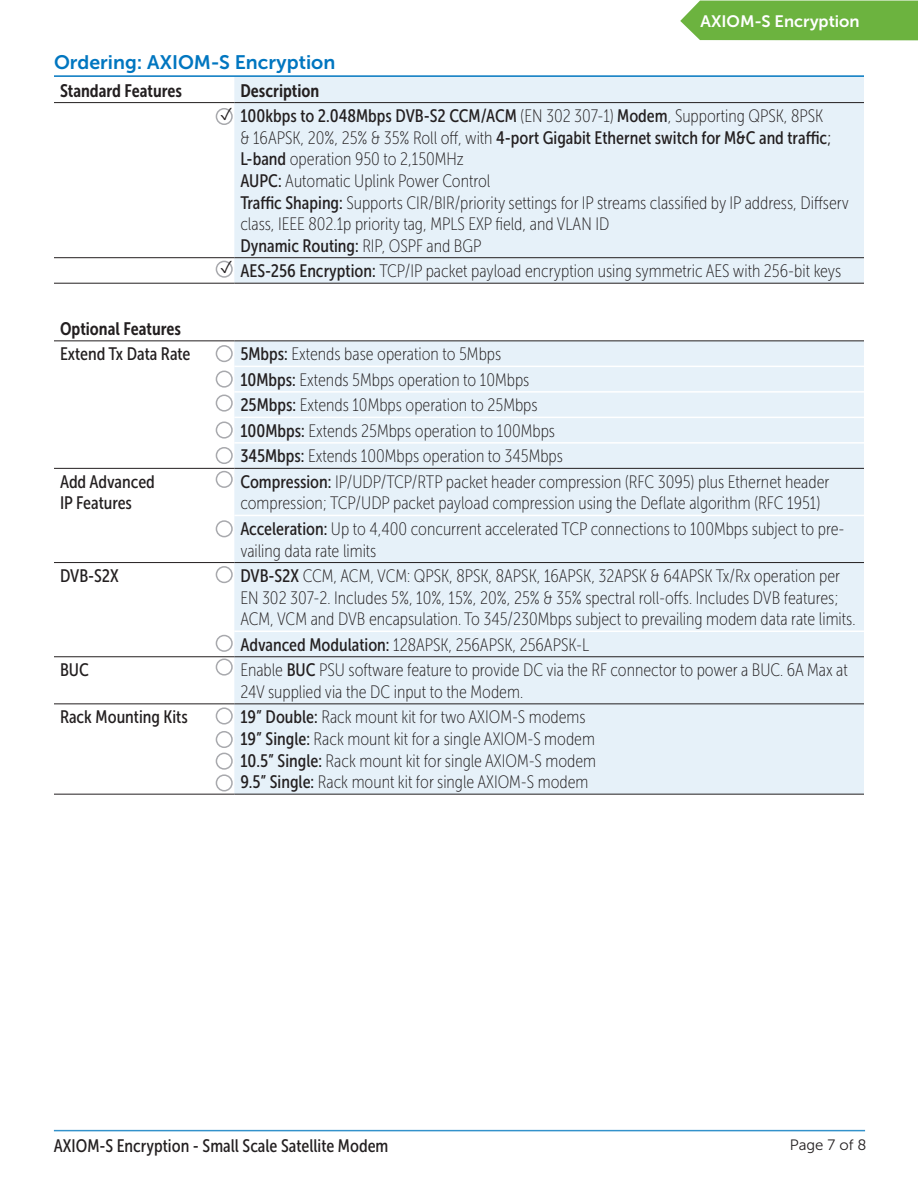
<style>
.page{position:relative;width:918px;height:1188px;background:#fff}
.page>*{position:absolute;margin:0;border:0;box-sizing:border-box;transform-origin:0 0}
.Section_Headings{font:19.5px "Museo Sans 700";color:#0076c0}
.CmpTble{font:18px/21.6px "Museo Sans Cond 100";color:#231f20}
.CmpTble-2{font:18px/21.6px "Museo Sans Cond 500";color:#231f20}
.CmpTble-3{font:18px "Museo Sans Cond 700";color:#231f20}
.t1{font:16.5px "Museo Sans 700";color:#fff}
.t2{font:15px "Museo Sans 300";color:#231f20}
.s1{font-family:"Museo Sans Cond 100"}
.s2{font-family:"Museo Sans Cond 300"}
.s3{font-family:"Museo Sans Cond 500"}
</style>
<div class="page">
<hr style="left:54px;top:1130px;width:811px;height:1px;background:#0077bf">
<div style="left:680px;top:1px;width:238px;height:39px;background:#6cb33f"></div>
<hr style="left:54px;top:75px;width:810px;height:2px;background:#0076c0">
<div style="left:234px;top:77px;width:630px;height:206px;background:#e6f1f9"></div>
<hr style="left:54px;top:102px;width:180px;height:1px;background:#231f20">
<hr style="left:54px;top:257px;width:180px;height:1px;background:#231f20">
<hr style="left:54px;top:283px;width:180px;height:1px;background:#231f20">
<hr style="left:234px;top:102px;width:630px;height:1px;background:#231f20">
<hr style="left:234px;top:257px;width:630px;height:1px;background:#231f20">
<hr style="left:234px;top:283px;width:630px;height:1px;background:#231f20">
<div style="left:234px;top:342px;width:630px;height:452px;background:#e6f1f9"></div>
<hr style="left:54px;top:341px;width:180px;height:1px;background:#231f20">
<hr style="left:234px;top:341px;width:630px;height:1px;background:#231f20">
<hr style="left:234px;top:366px;width:630px;height:1px;background:#fff">
<hr style="left:234px;top:391px;width:630px;height:2px;background:#fff">
<hr style="left:234px;top:417px;width:630px;height:1px;background:#fff">
<hr style="left:54px;top:562px;width:180px;height:1px;background:#231f20">
<hr style="left:54px;top:657px;width:180px;height:1px;background:#231f20">
<hr style="left:54px;top:704px;width:180px;height:1px;background:#231f20">
<hr style="left:234px;top:704px;width:630px;height:1px;background:#231f20">
<hr style="left:54px;top:794px;width:180px;height:1px;background:#231f20">
<hr style="left:234px;top:794px;width:630px;height:1px;background:#231f20">
<hr style="left:54px;top:468px;width:180px;height:1px;background:#231f20">
<hr style="left:234px;top:442px;width:630px;height:2px;background:#fff">
<hr style="left:234px;top:468px;width:630px;height:1px;background:#231f20">
<hr style="left:234px;top:515px;width:630px;height:1px;background:#fff">
<hr style="left:234px;top:562px;width:630px;height:1px;background:#231f20">
<hr style="left:234px;top:657px;width:630px;height:1px;background:#231f20">
<hr style="left:234px;top:631px;width:630px;height:1px;background:#fff">
<div style="left:216px;top:108px;width:17px;height:17px;border:2px solid #a8a9ad;border-radius:50%"></div>
<div style="left:216px;top:345px;width:17px;height:17px;border:2px solid #a8a9ad;border-radius:50%"></div>
<div style="left:216px;top:371px;width:17px;height:17px;border:2px solid #a8a9ad;border-radius:50%"></div>
<div style="left:216px;top:395px;width:17px;height:17px;border:2px solid #a8a9ad;border-radius:50%"></div>
<div style="left:216px;top:422px;width:17px;height:17px;border:2px solid #a8a9ad;border-radius:50%"></div>
<div style="left:216px;top:447px;width:17px;height:17px;border:2px solid #a8a9ad;border-radius:50%"></div>
<div style="left:216px;top:471px;width:17px;height:17px;border:2px solid #a8a9ad;border-radius:50%"></div>
<div style="left:216px;top:520px;width:17px;height:17px;border:2px solid #a8a9ad;border-radius:50%"></div>
<div style="left:216px;top:566px;width:17px;height:17px;border:2px solid #a8a9ad;border-radius:50%"></div>
<div style="left:216px;top:635px;width:17px;height:17px;border:2px solid #a8a9ad;border-radius:50%"></div>
<div style="left:216px;top:659px;width:17px;height:17px;border:2px solid #a8a9ad;border-radius:50%"></div>
<div style="left:216px;top:707px;width:17px;height:18px;border:2px solid #a8a9ad;border-radius:50%"></div>
<div style="left:216px;top:731px;width:17px;height:17px;border:2px solid #a8a9ad;border-radius:50%"></div>
<div style="left:216px;top:753px;width:17px;height:17px;border:2px solid #a8a9ad;border-radius:50%"></div>
<div style="left:216px;top:774px;width:17px;height:17px;border:2px solid #a8a9ad;border-radius:50%"></div>
<div style="left:216px;top:261px;width:17px;height:17px;border:2px solid #a8a9ad;border-radius:50%"></div>
<svg style="left:221px;top:108px;width:11px;height:12px"></svg>
<svg style="left:221px;top:260px;width:11px;height:13px"></svg>
<p class="t1" style="left:701px;top:12px;width:161px">AXIOM-S Encryption</p>
<p class="Section_Headings" style="left:54px;top:51px;width:283px">Ordering: AXIOM-S Encryption</p>
<p class="CmpTble-3" style="left:60px;top:80px;width:124px">Standard Features</p>
<p class="CmpTble-3" style="left:240px;top:80px;width:81px">Description</p>
<p class="CmpTble-2" style="left:240px;top:105px;width:593px">100kbps to 2.048Mbps DVB-S2 CCM/ACM <span class="s1">(EN 302 307-1)</span> Modem<span class="s1">, Supporting QPSK, 8PSK &amp; 16APSK, 20%, 25% &amp; 35% Roll off, with</span> 4-port Gigabit Ethernet switch for M&amp;C and traffic<span class="s2">;<br></span>L-band <span class="s1">operation 950 to 2,150MHz</span></p>
<p class="CmpTble" style="left:240px;top:170px;width:252px"><span class="s3">AUPC:</span> Automatic Uplink Power Control</p>
<p class="CmpTble" style="left:240px;top:192px;width:610px"><span class="s3">Traffic Shaping:</span> Supports CIR/BIR/priority settings for IP streams classified by IP address, Diffserv class, IEEE 802.1p priority tag, MPLS EXP field, and VLAN ID</p>
<p class="CmpTble-2" style="left:240px;top:235px;width:243px">Dynamic Routing: <span class="s1">RIP, OSPF and BGP</span></p>
<p class="CmpTble" style="left:240px;top:260px;width:602px"><span class="s3">AES-256 Encryption:</span> TCP/IP packet payload encryption using symmetric AES with 256-bit keys</p>
<p class="CmpTble-3" style="left:60px;top:319px;width:122px">Optional Features</p>
<p class="CmpTble-2" style="left:60px;top:343px;width:132px">Extend Tx Data Rate</p>
<p class="CmpTble" style="left:240px;top:344px;width:262px"><span class="s3">5Mbps:</span> Extends base operation to 5Mbps</p>
<p class="CmpTble" style="left:240px;top:369px;width:291px"><span class="s3">10Mbps:</span> Extends 5Mbps operation to 10Mbps</p>
<p class="CmpTble" style="left:240px;top:395px;width:299px"><span class="s3">25Mbps:</span> Extends 10Mbps operation to 25Mbps</p>
<p class="CmpTble" style="left:240px;top:420px;width:316px"><span class="s3">100Mbps:</span> Extends 25Mbps operation to 100Mbps</p>
<p class="CmpTble" style="left:240px;top:446px;width:324px"><span class="s3">345Mbps:</span> Extends 100Mbps operation to 345Mbps</p>
<p class="CmpTble-2" style="left:60px;top:471px;width:96px">Add Advanced</p>
<p class="CmpTble-2" style="left:60px;top:493px;width:74px">IP Features</p>
<p class="CmpTble" style="left:240px;top:471px;width:591px"><span class="s3">Compression:</span> IP/UDP/TCP/RTP packet header compression (RFC 3095) plus Ethernet header compression; TCP/UDP packet payload compression using the Deflate algorithm (RFC 1951)</p>
<p class="CmpTble" style="left:240px;top:518px;width:606px"><span class="s3">Acceleration:</span> Up to 4,400 concurrent accelerated TCP connections to 100Mbps subject to pre&shy;vailing data rate limits</p>
<p class="CmpTble-2" style="left:60px;top:565px;width:60px">DVB-S2X</p>
<p class="CmpTble" style="left:240px;top:565px;width:601px"><span class="s3">DVB-S2X</span> CCM, ACM, VCM: QPSK, 8PSK, 8APSK, 16APSK, 32APSK &amp; 64APSK Tx/Rx operation per</p>
<p class="CmpTble" style="left:240px;top:587px;width:617px">EN 302 307-2. Includes 5%, 10%, 15%, 20%, 25% &amp; 35% spectral roll-offs. Includes DVB features;<br>ACM, VCM and DVB encapsulation. To 345/230Mbps subject to prevailing modem data rate limits.</p>
<p class="CmpTble" style="left:240px;top:634px;width:350px"><span class="s3">Advanced Modulation:</span> 128APSK, 256APSK, 256APSK-L</p>
<p class="CmpTble-2" style="left:60px;top:659px;width:30px">BUC</p>
<p class="CmpTble" style="left:240px;top:660px;width:609px">Enable <span class="s3">BUC</span> PSU software feature to provide DC via the RF connector to power a BUC. 6A Max at<br>24V supplied via the DC input to the Modem.</p>
<p class="CmpTble-2" style="left:60px;top:706px;width:129px">Rack Mounting Kits</p>
<p class="CmpTble" style="left:240px;top:707px;width:347px"><span class="s3">19” Double:</span> Rack mount kit for two AXIOM-S modems</p>
<p class="CmpTble" style="left:240px;top:728px;width:356px"><span class="s3">19” Single:</span> Rack mount kit for a single AXIOM-S modem</p>
<p class="CmpTble" style="left:240px;top:750px;width:357px"><span class="s3">10.5” Single:</span> Rack mount kit for single AXIOM-S modem</p>
<p class="CmpTble" style="left:240px;top:771px;width:350px"><span class="s3">9.5” Single:</span> Rack mount kit for single AXIOM-S modem</p>
<p class="CmpTble-2" style="left:54px;top:1135px;width:336px">AXIOM-S Encryption - Small Scale Satellite Modem</p>
<p class="t2" style="left:790px;top:1137px;width:78px">Page 7 of 8</p>
</div>
